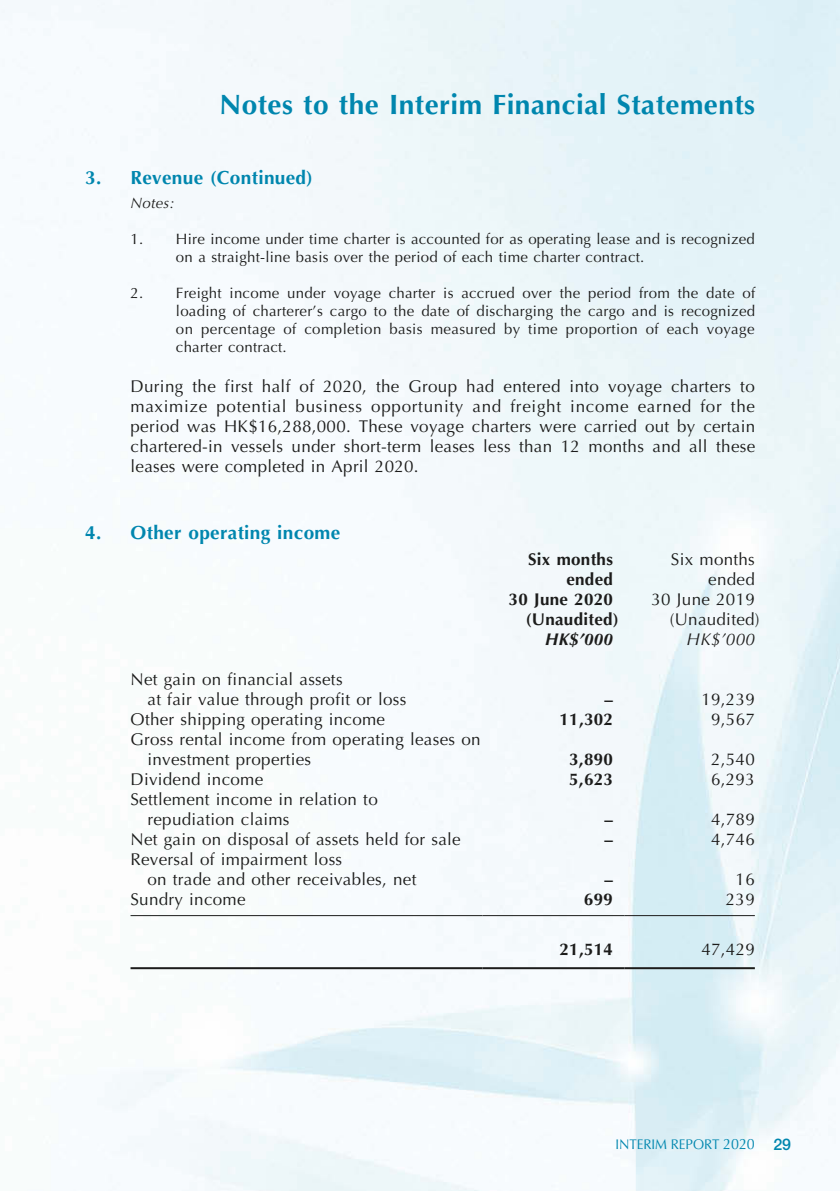
<style>
.page{position:relative;width:840px;height:1191px;background:#fff}
.page>*{position:absolute;margin:0;border:0;box-sizing:border-box;transform-origin:0 0}
.t1{font:700 28px "Optima LT Std";letter-spacing:.015em;color:#0086ae}
.t2{font:700 19px "Optima LT Std";letter-spacing:.015em;color:#0086ae}
.t3{font:17px/20px "Optima LT Std";letter-spacing:.015em;color:#1c1c1b}
.t4{font:700 17px/20px "Optima LT Std";letter-spacing:.015em;color:#1c1c1b;text-align:right}
.t5{font:italic 700 17px "Optima LT Std";color:#1c1c1b}
.t6{font:italic 17px "Optima LT Std";color:#1c1c1b}
.t7{font:15px/18px "Optima LT Std";letter-spacing:.015em;color:#1c1c1b}
.t8{font:italic 15px "Optima LT Std";letter-spacing:.015em;color:#1c1c1b}
.t9{font:14px "Optima LT Std";color:#0086ae;scale:.95 1}
.s1{font-size:15px}
.s2{font-family:"Helvetica Neue LT Std";font-weight:500;font-size:16px}
</style>
<div class="page">
<img style="left:0;top:0;width:839px;height:1191px">
<hr style="left:130px;top:915px;width:352px;height:1px;background:#1c1c1b">
<hr style="left:482px;top:915px;width:142px;height:1px;background:#1c1c1b">
<hr style="left:624px;top:915px;width:130px;height:1px;background:#1c1c1b">
<hr style="left:130px;top:967px;width:352px;height:2px;background:#1c1c1b">
<hr style="left:482px;top:967px;width:142px;height:2px;background:#1c1c1b">
<hr style="left:624px;top:967px;width:130px;height:2px;background:#1c1c1b">
<h1 class="t1" style="left:219px;top:88px;width:537px">Notes to the Interim Financial Statements</h1>
<p class="t2" style="left:85px;top:167px;width:229px">3. Revenue (Continued)</p>
<p class="t8" style="left:130px;top:194px;width:46px">Notes:</p>
<p class="t7" style="left:176px;top:230px;width:580px;text-indent:-45px">1. Hire income under time charter is accounted for as operating lease and is recognized on a straight-line basis over the period of each time charter contract.</p>
<p class="t7" style="left:176px;top:284px;width:580px;text-align:justify;text-indent:-45px">2. Freight income under voyage charter is accrued over the period from the date of loading of charterer’s cargo to the date of discharging the cargo and is recognized on percentage of completion basis measured by time proportion of each voyage charter contract.</p>
<p class="t3" style="left:130px;top:376px;width:626px;text-align:justify">During the first half of 2020, the Group had entered into voyage charters to maximize potential business opportunity and freight income earned for the period was HK$16,288,000. These voyage charters were carried out by certain chartered-in vessels under short-term leases less than 12 months and all these leases were completed in April 2020.</p>
<p class="t2" style="left:85px;top:521px;width:256px">4. Other operating income</p>
<p class="t3" style="left:147px;top:669px;width:260px;text-indent:-17px">Net gain on financial assets<br>at fair value through profit or loss</p>
<p class="t4" style="left:508px;top:549px;width:106px">Six months ended<br>30 June 2020</p>
<p class="t3" style="left:651px;top:549px;width:105px;text-align:right">Six months ended<br>30 June 2019</p>
<p class="t4" style="left:525px;top:609px;width:94px">(Unaudited)</p>
<p class="t3" style="left:669px;top:609px;width:91px">(Unaudited)</p>
<p class="t5" style="left:544px;top:628px;width:69px">HK$’000</p>
<p class="t6" style="left:686px;top:629px;width:70px">HK$’000</p>
<p class="t4" style="left:604px;top:689px;width:10px">–</p>
<p class="t3" style="left:701px;top:689px;width:55px">19,239</p>
<p class="t3" style="left:130px;top:709px;width:256px">Other shipping operating income</p>
<p class="t4" style="left:559px;top:709px;width:55px">11,302</p>
<p class="t3" style="left:710px;top:709px;width:45px">9,567</p>
<p class="t3" style="left:147px;top:729px;width:334px;text-indent:-17px">Gross rental income from operating leases on investment properties</p>
<p class="t4" style="left:569px;top:749px;width:45px">3,890</p>
<p class="t3" style="left:710px;top:749px;width:45px">2,540</p>
<p class="t3" style="left:130px;top:769px;width:134px">Dividend income</p>
<p class="t4" style="left:569px;top:769px;width:45px">5,623</p>
<p class="t3" style="left:710px;top:769px;width:45px">6,293</p>
<p class="t3" style="left:147px;top:789px;width:232px;text-indent:-17px">Settlement income in relation to repudiation claims</p>
<p class="t4" style="left:604px;top:809px;width:10px">–</p>
<p class="t3" style="left:710px;top:809px;width:45px">4,789</p>
<p class="t3" style="left:130px;top:829px;width:331px">Net gain on disposal of assets held for sale</p>
<p class="t4" style="left:604px;top:829px;width:10px">–</p>
<p class="t3" style="left:710px;top:829px;width:45px">4,746</p>
<p class="t3" style="left:147px;top:849px;width:270px;text-indent:-17px">Reversal of impairment loss<br>on trade and other receivables, net</p>
<p class="t4" style="left:604px;top:869px;width:10px">–</p>
<p class="t3" style="left:735px;top:869px;width:21px">16</p>
<p class="t3" style="left:130px;top:889px;width:116px">Sundry income</p>
<p class="t4" style="left:583px;top:889px;width:30px">699</p>
<p class="t3" style="left:725px;top:889px;width:30px">239</p>
<p class="t4" style="left:559px;top:939px;width:55px">21,514</p>
<p class="t3" style="left:701px;top:939px;width:55px">47,429</p>
<p class="t9" style="left:615px;top:1136px;width:186px">INTERIM REPORT <span class="s1">2020</span> <span class="s2">29</span></p>
</div>
